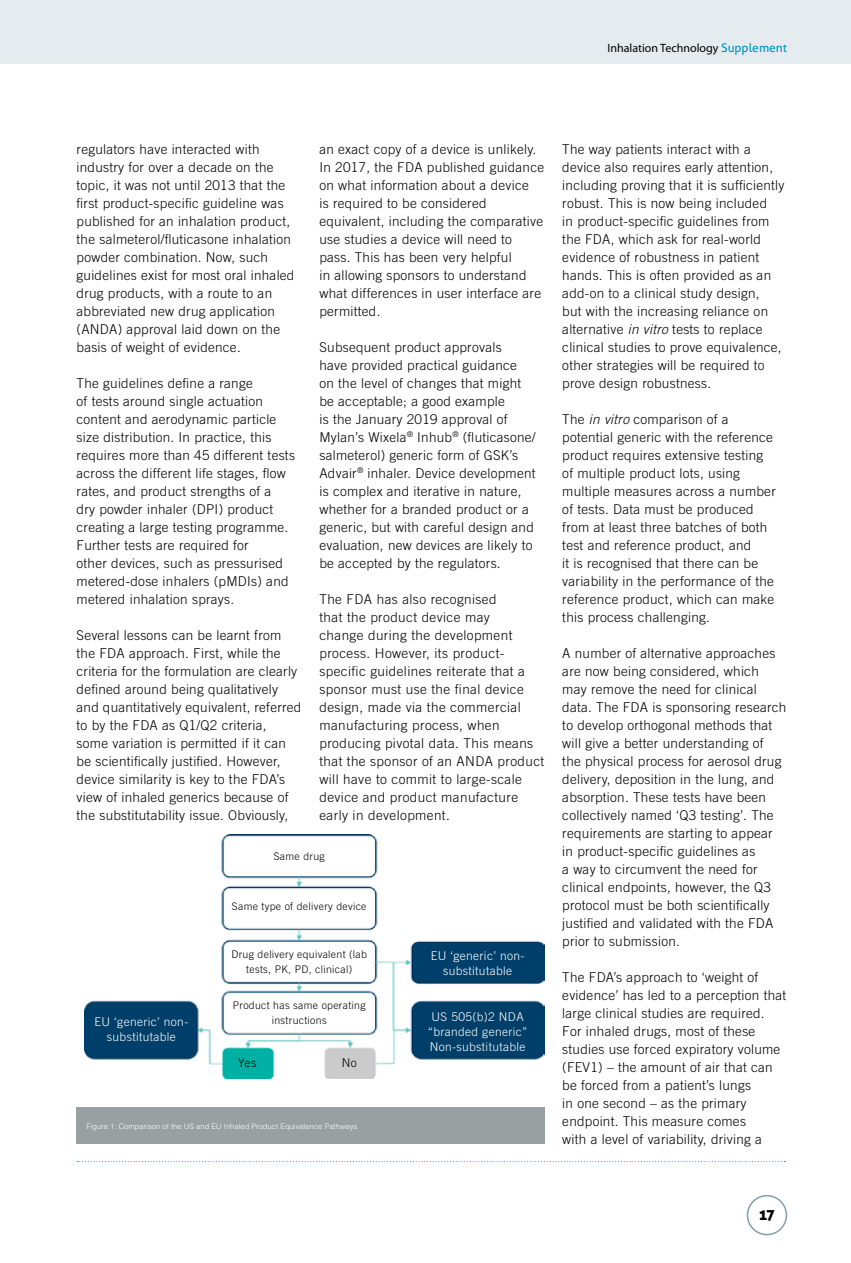
<style>
.page{position:relative;width:851px;height:1263px;background:#fff}
.page>*{position:absolute;margin:0;border:0;box-sizing:border-box;transform-origin:0 0}
.t1{font:15px "Aller Display";color:#000}
.t2{font:300 13.5px/18px "Trade Gothic LT Std";letter-spacing:.02em;color:#000}
.t3{font:300 12px/15px "Trade Gothic LT Std";letter-spacing:.03em;color:#fff;text-align:center}
.t4{font:12px "Myriad Pro";color:#000}
.t5{font:300 12px "Trade Gothic LT Std";color:#000}
.t6{font:300 10.5px/15px "Trade Gothic LT Std";letter-spacing:.03em;color:#000;text-align:center}
.t7{font:300 7.5px "Helvetica LT Std";letter-spacing:.01em;color:#fff}
.s1{font-family:"Aller";color:#0097c1}
.s2{font-style:italic}
</style>
<div class="page">
<div style="left:0;top:0;width:850px;height:64px;background:#e5ecef"></div>
<svg style="left:77px;top:1161px;width:708px;height:1px"></svg>
<div style="left:77px;top:1108px;width:467px;height:36px;background:#99a0a2"></div>
<img style="left:85px;top:834px;width:459px;height:245px">
<div style="left:746px;top:1195px;width:41px;height:40px;border:2px solid #849daa;border-radius:50%"></div>
<p class="t4" style="left:607px;top:41px;width:181px">Inhalation Technology <span class="s1">Supplement</span></p>
<p class="t2" style="left:77px;top:140px;width:219px">regulators have interacted with industry for over a decade on the topic, it was not until 2013 that the first product-specific guideline was published for an inhalation product, the salmeterol/fluticasone inhalation powder combination. Now, such guidelines exist for most oral inhaled drug products, with a route to an abbreviated new drug application (ANDA) approval laid down on the basis of weight of evidence.</p>
<p class="t2" style="left:77px;top:374px;width:220px">The guidelines define a range<br>of tests around single actuation content and aerodynamic particle size distribution. In practice, this requires more than 45 different tests across the different life stages, flow rates, and product strengths of a<br>dry powder inhaler (DPI) product creating a large testing programme.<br>Further tests are required for<br>other devices, such as pressurised metered-dose inhalers (pMDIs) and metered inhalation sprays.</p>
<p class="t2" style="left:77px;top:626px;width:226px">Several lessons can be learnt from the FDA approach. First, while the criteria for the formulation are clearly defined around being qualitatively and quantitatively equivalent, referred to by the FDA as Q1/Q2 criteria, some variation is permitted if it can be scientifically justified. However, device similarity is key to the FDA’s view of inhaled generics because of the substitutability issue. Obviously,</p>
<p class="t2" style="left:319px;top:140px;width:226px">an exact copy of a device is unlikely.<br>In 2017, the FDA published guidance on what information about a device<br>is required to be considered equivalent, including the comparative use studies a device will need to pass. This has been very helpful<br>in allowing sponsors to understand what differences in user interface are permitted.</p>
<p class="t2" style="left:319px;top:338px;width:218px">Subsequent product approvals<br>have provided practical guidance<br>on the level of changes that might be acceptable; a good example<br>is the January 2019 approval of Mylan’s Wixela<sup>®</sup> Inhub<sup>®</sup> (fluticasone/ salmeterol) generic form of GSK’s Advair<sup>®</sup> inhaler. Device development is complex and iterative in nature, whether for a branded product or a generic, but with careful design and evaluation, new devices are likely to be accepted by the regulators.</p>
<p class="t2" style="left:319px;top:590px;width:226px">The FDA has also recognised<br>that the product device may<br>change during the development process. However, its product&shy;specific guidelines reiterate that a sponsor must use the final device design, made via the commercial manufacturing process, when producing pivotal data. This means that the sponsor of an ANDA product will have to commit to large-scale device and product manufacture early in development.</p>
<p class="t3" style="left:94px;top:1014px;width:95px">EU ‘generic’ non&shy;substitutable</p>
<p class="t6" style="left:274px;top:849px;width:52px">Same drug</p>
<p class="t6" style="left:232px;top:898px;width:136px">Same type of delivery device</p>
<p class="t6" style="left:231px;top:946px;width:137px">Drug delivery equivalent (lab tests, PK, PD, clinical)</p>
<p class="t6" style="left:233px;top:997px;width:134px">Product has same operating instructions</p>
<p class="t5" style="left:238px;top:1056px;width:20px">Yes</p>
<p class="t5" style="left:342px;top:1056px;width:17px">No</p>
<p class="t7" style="left:86px;top:1121px;width:272px">Figure 1: Comparison of the US and EU Inhaled Product Equivalence Pathways</p>
<p class="t3" style="left:430px;top:948px;width:95px">EU ‘generic’ non&shy;substitutable</p>
<p class="t3" style="left:427px;top:1009px;width:101px">US 505(b)2 NDA “branded generic”<br>Non-substitutable</p>
<p class="t2" style="left:562px;top:140px;width:224px">The way patients interact with a device also requires early attention, including proving that it is sufficiently robust. This is now being included<br>in product-specific guidelines from the FDA, which ask for real-world evidence of robustness in patient hands. This is often provided as an add-on to a clinical study design,<br>but with the increasing reliance on alternative <span class="s2">in vitro</span> tests to replace clinical studies to prove equivalence, other strategies will be required to prove design robustness.</p>
<p class="t2" style="left:562px;top:410px;width:215px">The <span class="s2">in vitro</span> comparison of a potential generic with the reference product requires extensive testing of multiple product lots, using multiple measures across a number of tests. Data must be produced from at least three batches of both test and reference product, and<br>it is recognised that there can be variability in the performance of the reference product, which can make this process challenging.</p>
<p class="t2" style="left:562px;top:644px;width:225px">A number of alternative approaches are now being considered, which may remove the need for clinical data. The FDA is sponsoring research to develop orthogonal methods that will give a better understanding of<br>the physical process for aerosol drug delivery, deposition in the lung, and absorption. These tests have been collectively named ‘Q3 testing’. The requirements are starting to appear in product-specific guidelines as<br>a way to circumvent the need for clinical endpoints, however, the Q3 protocol must be both scientifically justified and validated with the FDA prior to submission.</p>
<p class="t2" style="left:562px;top:968px;width:225px">The FDA’s approach to ‘weight of evidence’ has led to a perception that large clinical studies are required.<br>For inhaled drugs, most of these studies use forced expiratory volume (FEV1) – the amount of air that can be forced from a patient’s lungs<br>in one second – as the primary endpoint. This measure comes<br>with a level of variability, driving a</p>
<p class="t1" style="left:759px;top:1205px;width:17px">17</p>
</div>
